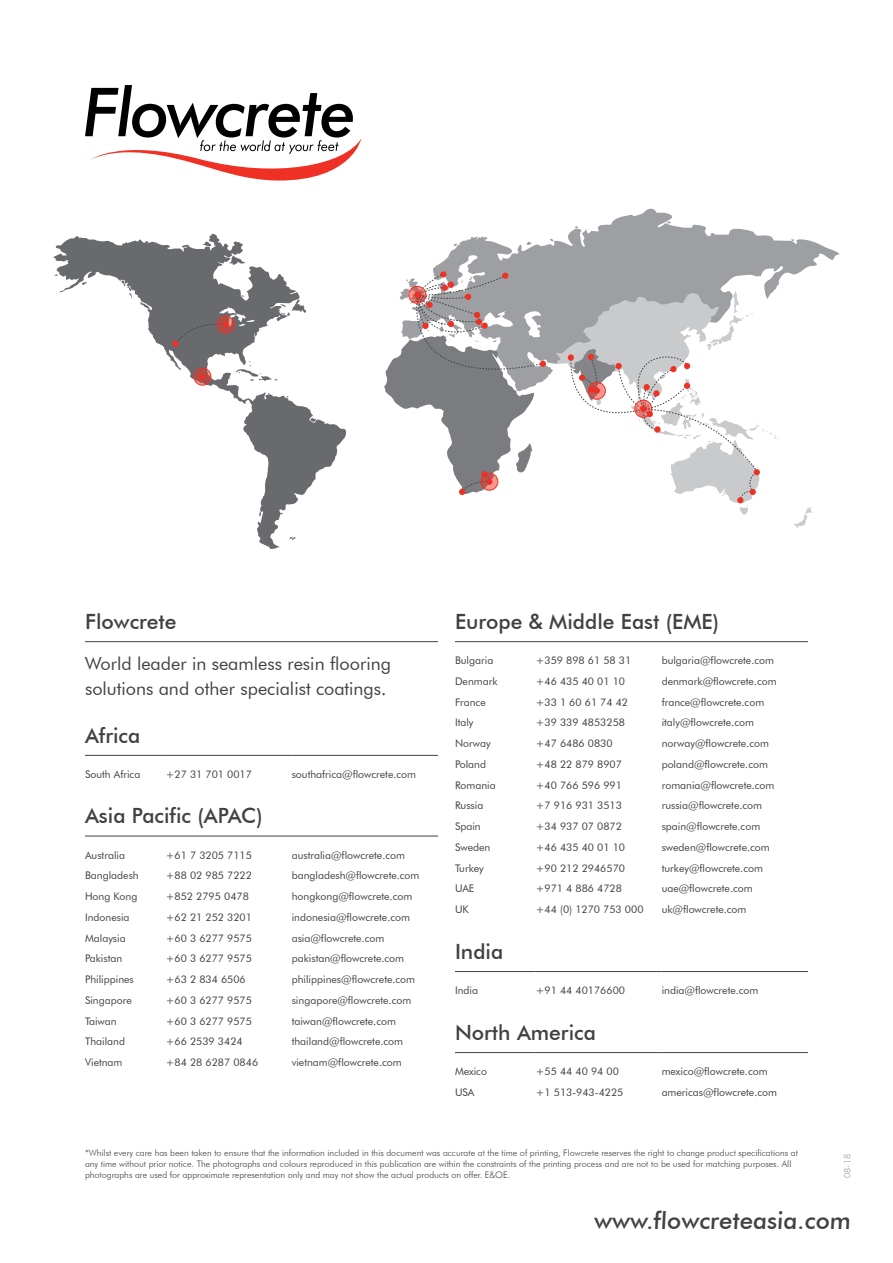
<style>
.page{position:relative;width:893px;height:1263px;background:#fff}
.page>*{position:absolute;margin:0;border:0;box-sizing:border-box;transform-origin:0 0}
.t1{font:500 24px "Futura BT";color:#414042}
.t2{font:500 21px "Futura BT";color:#414042}
.t3{font:18px/25.2px "Futura BT";color:#414042}
.t4{font:10.5px "Futura BT";color:#414042}
.t5{font:300 9px/10.8px "Futura BT";color:#414042}
.t6{font:300 9px "Futura BT";color:#9d9fa2}
</style>
<div class="page">
<svg style="left:85px;top:85px;width:276px;height:96px"></svg>
<svg style="left:53px;top:234px;width:293px;height:315px"></svg>
<svg style="left:236px;top:361px;width:42px;height:20px"></svg>
<svg style="left:203px;top:242px;width:8px;height:4px"></svg>
<svg style="left:230px;top:256px;width:15px;height:9px"></svg>
<svg style="left:139px;top:302px;width:11px;height:7px"></svg>
<svg style="left:122px;top:281px;width:11px;height:17px"></svg>
<svg style="left:82px;top:282px;width:5px;height:3px"></svg>
<svg style="left:280px;top:300px;width:26px;height:16px"></svg>
<svg style="left:794px;top:507px;width:18px;height:21px"></svg>
<svg style="left:433px;top:209px;width:407px;height:169px"></svg>
<svg style="left:667px;top:221px;width:4px;height:3px"></svg>
<svg style="left:527px;top:242px;width:4px;height:3px"></svg>
<svg style="left:550px;top:238px;width:4px;height:3px"></svg>
<hr style="left:85px;top:641px;width:353px;height:1px;background:#414042">
<hr style="left:85px;top:755px;width:81px;height:1px;background:#414042">
<hr style="left:166px;top:755px;width:126px;height:1px;background:#414042">
<hr style="left:292px;top:755px;width:146px;height:1px;background:#414042">
<hr style="left:85px;top:836px;width:81px;height:1px;background:#414042">
<hr style="left:166px;top:836px;width:126px;height:1px;background:#414042">
<hr style="left:292px;top:836px;width:146px;height:1px;background:#414042">
<hr style="left:455px;top:641px;width:81px;height:1px;background:#414042">
<hr style="left:536px;top:641px;width:126px;height:1px;background:#414042">
<hr style="left:662px;top:641px;width:146px;height:1px;background:#414042">
<hr style="left:455px;top:971px;width:81px;height:1px;background:#414042">
<hr style="left:536px;top:971px;width:126px;height:1px;background:#414042">
<hr style="left:662px;top:971px;width:146px;height:1px;background:#414042">
<hr style="left:455px;top:1052px;width:81px;height:1px;background:#414042">
<hr style="left:536px;top:1052px;width:126px;height:1px;background:#414042">
<hr style="left:662px;top:1052px;width:146px;height:1px;background:#414042">
<svg style="left:384px;top:271px;width:162px;height:224px"></svg>
<svg style="left:409px;top:286px;width:17px;height:17px"></svg>
<div style="left:408px;top:286px;width:18px;height:18px;border:1px solid #ee3124;border-radius:50%"></div>
<svg style="left:175px;top:319px;width:51px;height:25px"></svg>
<svg style="left:217px;top:316px;width:17px;height:17px"></svg>
<div style="left:217px;top:316px;width:18px;height:17px;border:1px solid #ee3124;border-radius:50%"></div>
<div style="left:223px;top:321px;width:6px;height:7px;background:#ee3124;border-radius:50%"></div>
<div style="left:172px;top:341px;width:7px;height:6px;background:#ee3124;border-radius:50%"></div>
<svg style="left:194px;top:368px;width:17px;height:17px"></svg>
<div style="left:194px;top:368px;width:17px;height:18px;border:1px solid #ee3124;border-radius:50%"></div>
<div style="left:199px;top:374px;width:7px;height:6px;background:#ee3124;border-radius:50%"></div>
<svg style="left:556px;top:291px;width:223px;height:224px"></svg>
<h2 class="t2" style="left:85px;top:609px;width:93px">Flowcrete</h2>
<h3 class="t3" style="left:85px;top:651px;width:307px">World leader in seamless resin flooring solutions and other specialist coatings.</h3>
<h2 class="t2" style="left:85px;top:722px;width:57px">Africa</h2>
<p class="t4" style="left:85px;top:768px;width:57px">South Africa</p>
<p class="t4" style="left:166px;top:768px;width:88px">+27 31 701 0017</p>
<p class="t4" style="left:292px;top:768px;width:126px">southafrica@flowcrete.com</p>
<h2 class="t2" style="left:85px;top:803px;width:179px">Asia Pacific (APAC)</h2>
<p class="t4" style="left:85px;top:848px;width:42px">Australia</p>
<p class="t4" style="left:166px;top:848px;width:88px">+61 7 3205 7115</p>
<p class="t4" style="left:292px;top:848px;width:115px">australia@flowcrete.com</p>
<p class="t4" style="left:85px;top:869px;width:55px">Bangladesh</p>
<p class="t4" style="left:166px;top:869px;width:88px">+88 02 985 7222</p>
<p class="t4" style="left:292px;top:869px;width:129px">bangladesh@flowcrete.com</p>
<p class="t4" style="left:85px;top:890px;width:54px">Hong Kong</p>
<p class="t4" style="left:166px;top:890px;width:85px">+852 2795 0478</p>
<p class="t4" style="left:292px;top:890px;width:122px">hongkong@flowcrete.com</p>
<p class="t4" style="left:85px;top:911px;width:46px">Indonesia</p>
<p class="t4" style="left:166px;top:911px;width:88px">+62 21 252 3201</p>
<p class="t4" style="left:292px;top:911px;width:120px">indonesia@flowcrete.com</p>
<p class="t4" style="left:85px;top:931px;width:42px">Malaysia</p>
<p class="t4" style="left:166px;top:931px;width:88px">+60 3 6277 9575</p>
<p class="t4" style="left:292px;top:931px;width:94px">asia@flowcrete.com</p>
<p class="t4" style="left:85px;top:952px;width:39px">Pakistan</p>
<p class="t4" style="left:166px;top:952px;width:88px">+60 3 6277 9575</p>
<p class="t4" style="left:292px;top:952px;width:114px">pakistan@flowcrete.com</p>
<p class="t4" style="left:85px;top:973px;width:50px">Philippines</p>
<p class="t4" style="left:166px;top:973px;width:81px">+63 2 834 6506</p>
<p class="t4" style="left:292px;top:973px;width:125px">philippines@flowcrete.com</p>
<p class="t4" style="left:85px;top:994px;width:48px">Singapore</p>
<p class="t4" style="left:166px;top:994px;width:88px">+60 3 6277 9575</p>
<p class="t4" style="left:292px;top:994px;width:121px">singapore@flowcrete.com</p>
<p class="t4" style="left:85px;top:1014px;width:33px">Taiwan</p>
<p class="t4" style="left:166px;top:1014px;width:88px">+60 3 6277 9575</p>
<p class="t4" style="left:292px;top:1014px;width:106px">taiwan@flowcrete.com</p>
<p class="t4" style="left:85px;top:1035px;width:42px">Thailand</p>
<p class="t4" style="left:166px;top:1035px;width:78px">+66 2539 3424</p>
<p class="t4" style="left:292px;top:1035px;width:113px">thailand@flowcrete.com</p>
<p class="t4" style="left:85px;top:1056px;width:39px">Vietnam</p>
<p class="t4" style="left:166px;top:1056px;width:94px">+84 28 6287 0846</p>
<p class="t4" style="left:292px;top:1056px;width:112px">vietnam@flowcrete.com</p>
<h2 class="t2" style="left:455px;top:609px;width:266px">Europe &amp; Middle East (EME)</h2>
<p class="t4" style="left:455px;top:654px;width:40px">Bulgaria</p>
<p class="t4" style="left:536px;top:654px;width:97px">+359 898 61 58 31</p>
<p class="t4" style="left:662px;top:654px;width:114px">bulgaria@flowcrete.com</p>
<p class="t4" style="left:455px;top:675px;width:44px">Denmark</p>
<p class="t4" style="left:536px;top:675px;width:91px">+46 435 40 01 10</p>
<p class="t4" style="left:662px;top:675px;width:116px">denmark@flowcrete.com</p>
<p class="t4" style="left:455px;top:695px;width:32px">France</p>
<p class="t4" style="left:536px;top:695px;width:94px">+33 1 60 61 74 42</p>
<p class="t4" style="left:662px;top:695px;width:104px">france@flowcrete.com</p>
<p class="t4" style="left:455px;top:716px;width:20px">Italy</p>
<p class="t4" style="left:536px;top:716px;width:91px">+39 339 4853258</p>
<p class="t4" style="left:662px;top:716px;width:94px">italy@flowcrete.com</p>
<p class="t4" style="left:455px;top:737px;width:37px">Norway</p>
<p class="t4" style="left:536px;top:737px;width:78px">+47 6486 0830</p>
<p class="t4" style="left:662px;top:737px;width:109px">norway@flowcrete.com</p>
<p class="t4" style="left:455px;top:758px;width:33px">Poland</p>
<p class="t4" style="left:536px;top:758px;width:88px">+48 22 879 8907</p>
<p class="t4" style="left:662px;top:758px;width:108px">poland@flowcrete.com</p>
<p class="t4" style="left:455px;top:778px;width:42px">Romania</p>
<p class="t4" style="left:536px;top:778px;width:88px">+40 766 596 991</p>
<p class="t4" style="left:662px;top:778px;width:114px">romania@flowcrete.com</p>
<p class="t4" style="left:455px;top:799px;width:30px">Russia</p>
<p class="t4" style="left:536px;top:799px;width:88px">+7 916 931 3513</p>
<p class="t4" style="left:662px;top:799px;width:102px">russia@flowcrete.com</p>
<p class="t4" style="left:455px;top:820px;width:27px">Spain</p>
<p class="t4" style="left:536px;top:820px;width:88px">+34 937 07 0872</p>
<p class="t4" style="left:662px;top:820px;width:100px">spain@flowcrete.com</p>
<p class="t4" style="left:455px;top:841px;width:37px">Sweden</p>
<p class="t4" style="left:536px;top:841px;width:91px">+46 435 40 01 10</p>
<p class="t4" style="left:662px;top:841px;width:110px">sweden@flowcrete.com</p>
<p class="t4" style="left:455px;top:861px;width:30px">Turkey</p>
<p class="t4" style="left:536px;top:861px;width:91px">+90 212 2946570</p>
<p class="t4" style="left:662px;top:861px;width:103px">turkey@flowcrete.com</p>
<p class="t4" style="left:455px;top:882px;width:21px">UAE</p>
<p class="t4" style="left:536px;top:882px;width:88px">+971 4 886 4728</p>
<p class="t4" style="left:662px;top:882px;width:93px">uae@flowcrete.com</p>
<p class="t4" style="left:455px;top:903px;width:15px">UK</p>
<p class="t4" style="left:536px;top:903px;width:109px">+44 (0) 1270 753 000</p>
<p class="t4" style="left:662px;top:903px;width:86px">uk@flowcrete.com</p>
<h2 class="t2" style="left:455px;top:938px;width:50px">India</h2>
<p class="t4" style="left:455px;top:984px;width:25px">India</p>
<p class="t4" style="left:536px;top:984px;width:91px">+91 44 40176600</p>
<p class="t4" style="left:662px;top:984px;width:98px">india@flowcrete.com</p>
<h2 class="t2" style="left:455px;top:1019px;width:142px">North America</h2>
<p class="t4" style="left:455px;top:1065px;width:33px">Mexico</p>
<p class="t4" style="left:536px;top:1065px;width:85px">+55 44 40 94 00</p>
<p class="t4" style="left:662px;top:1065px;width:107px">mexico@flowcrete.com</p>
<p class="t4" style="left:455px;top:1086px;width:21px">USA</p>
<p class="t4" style="left:536px;top:1086px;width:89px">+1 513-943-4225</p>
<p class="t4" style="left:662px;top:1086px;width:117px">americas@flowcrete.com</p>
<p class="t5" style="left:85px;top:1148px;width:714px">*Whilst every care has been taken to ensure that the information included in this document was accurate at the time of printing, Flowcrete reserves the right to change product specifications at any time without prior notice. The photographs and colours reproduced in this publication are within the constraints of the printing process and are not to be used for matching purposes. All photographs are used for approximate representation only and may not show the actual products on offer. E&amp;OE.</p>
<p class="t6" style="left:842px;top:1178px;width:25px;rotate:-90deg">08-18</p>
<h1 class="t1" style="left:594px;top:1206px;width:260px">www.flowcreteasia.com</h1>
</div>
